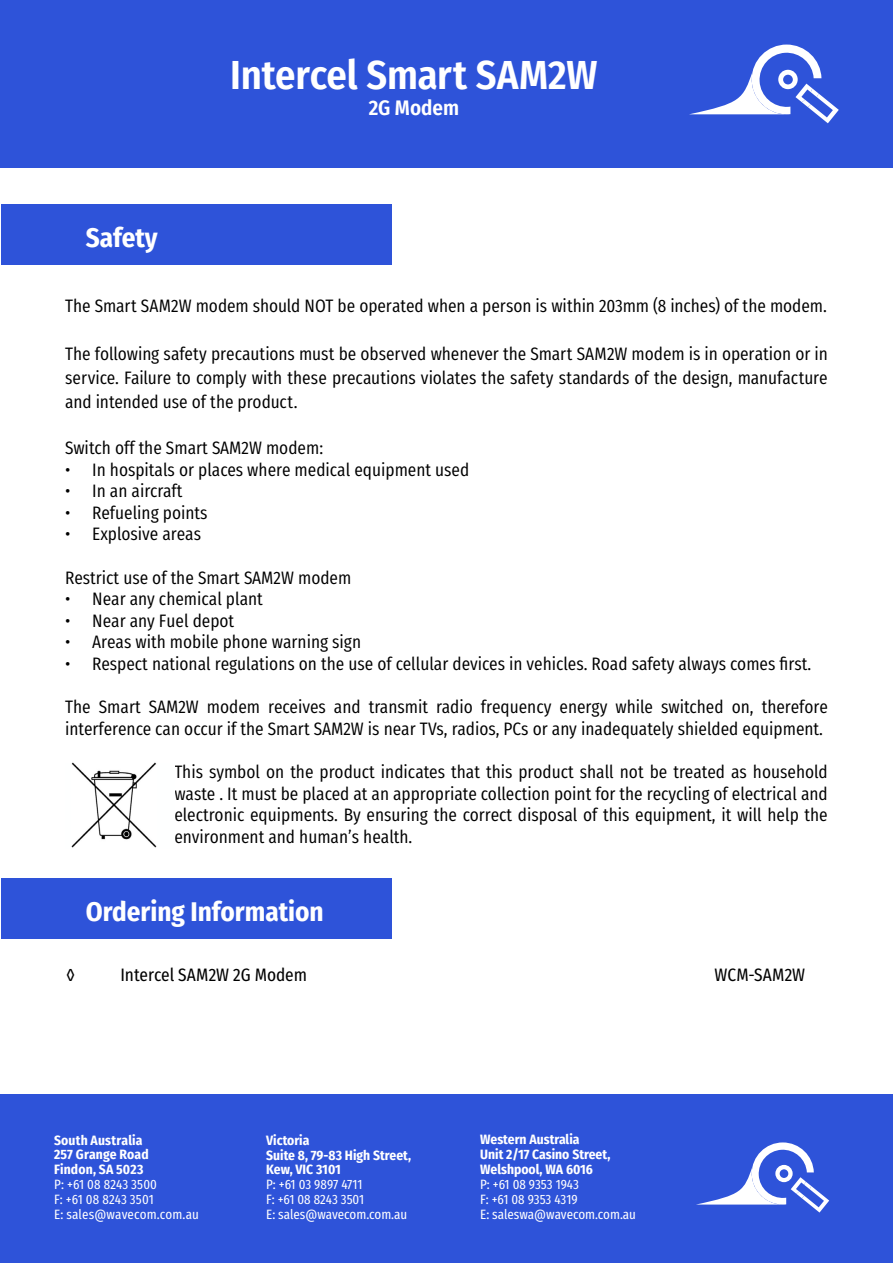
<style>
.page{position:relative;width:893px;height:1263px;background:#fff}
.page>*{position:absolute;margin:0;border:0;box-sizing:border-box;transform-origin:0 0}
.t1{font:600 40.5px "Fira Sans Condensed";letter-spacing:-.005em;color:#fff}
.t2{font:700 27px "Fira Sans Condensed";color:#fff}
.t3{font:600 21px "Fira Sans Condensed";letter-spacing:-.005em;color:#fff}
.t4{font:18px/21.6px "Fira Sans Condensed";color:#000;text-align:justify}
.t5{font:18px "Fira Sans Condensed";letter-spacing:-.005em;color:#000}
.t6{font:13.5px/14.9px "Fira Sans Condensed";color:#fff}
.t7{font:700 13.5px/14.9px "Fira Sans Condensed";color:#fff}
</style>
<div class="page">
<div style="left:0;top:1094px;width:893px;height:169px;background:#2e53d9"></div>
<div style="left:0;top:0;width:893px;height:168px;background:#2e53d9"></div>
<div style="left:1px;top:878px;width:391px;height:60px;background:#2e53d9"></div>
<div style="left:1px;top:204px;width:391px;height:60px;background:#2e53d9"></div>
<img style="left:71px;top:762px;width:86px;height:86px">
<svg style="left:689px;top:45px;width:150px;height:78px"></svg>
<svg style="left:696px;top:1142px;width:133px;height:70px"></svg>
<p class="t2" style="left:86px;top:215px;width:74px">Safety</p>
<p class="t1" style="left:230px;top:42px;width:369px">Intercel Smart SAM2W</p>
<p class="t3" style="left:369px;top:90px;width:92px">2G Modem</p>
<p class="t4" style="left:65px;top:293px;width:763px">The Smart SAM2W modem should NOT be operated when a person is within 203mm (8 inches) of the modem.</p>
<p class="t4" style="left:65px;top:340px;width:764px;line-height:24px">The following safety precautions must be observed whenever the Smart SAM2W modem is in operation or in service. Failure to comply with these precautions violates the safety standards of the design, manufacture and intended use of the product.</p>
<p class="t4" style="left:65px;top:435px;width:259px">Switch off the Smart SAM2W modem:</p>
<p class="t4" style="left:65px;top:456px;width:406px">• In hospitals or places where medical equipment used</p>
<p class="t4" style="left:65px;top:478px;width:119px">• In an aircraft</p>
<p class="t4" style="left:65px;top:500px;width:144px">• Refueling points</p>
<p class="t4" style="left:65px;top:521px;width:137px">• Explosive areas</p>
<p class="t4" style="left:65px;top:564px;width:288px">Restrict use of the Smart SAM2W modem</p>
<p class="t4" style="left:65px;top:586px;width:199px">• Near any chemical plant</p>
<p class="t4" style="left:65px;top:608px;width:171px">• Near any Fuel depot</p>
<p class="t4" style="left:65px;top:629px;width:297px">• Areas with mobile phone warning sign</p>
<p class="t4" style="left:65px;top:651px;width:747px">• Respect national regulations on the use of cellular devices in vehicles. Road safety always comes first.</p>
<p class="t4" style="left:65px;top:694px;width:764px">The Smart SAM2W modem receives and transmit radio frequency energy while switched on, therefore interference can occur if the Smart SAM2W is near TVs, radios, PCs or any inadequately shielded equipment.</p>
<p class="t4" style="left:174px;top:759px;width:655px">This symbol on the product indicates that this product shall not be treated as household waste . It must be placed at an appropriate collection point for the recycling of electrical and electronic equipments. By ensuring the correct disposal of this equipment, it will help the environment and human’s health.</p>
<p class="t2" style="left:86px;top:889px;width:239px">Ordering Information</p>
<p class="t5" style="left:67px;top:958px;width:10px">◊</p>
<p class="t5" style="left:121px;top:958px;width:188px">Intercel SAM2W 2G Modem</p>
<p class="t5" style="left:715px;top:958px;width:92px">WCM-SAM2W</p>
<p class="t7" style="left:54px;top:1131px;width:90px">South Australia</p>
<p class="t7" style="left:54px;top:1146px;width:96px">257 Grange Road<br>Findon, SA 5023</p>
<p class="t6" style="left:54px;top:1175px;width:147px">P: +61 08 8243 3500<br>F: +61 08 8243 3501<br>E: sales@wavecom.com.au</p>
<p class="t7" style="left:266px;top:1131px;width:45px">Victoria</p>
<p class="t7" style="left:266px;top:1146px;width:146px">Suite 8, 79-83 High Street,</p>
<p class="t7" style="left:266px;top:1161px;width:76px">Kew, VIC 3101</p>
<p class="t6" style="left:266px;top:1175px;width:98px">P: +61 03 9897 4711</p>
<p class="t6" style="left:266px;top:1190px;width:100px">F: +61 08 8243 3501</p>
<p class="t6" style="left:266px;top:1205px;width:143px">E: sales@wavecom.com.au</p>
<p class="t7" style="left:480px;top:1131px;width:101px">Western Australia</p>
<p class="t7" style="left:480px;top:1146px;width:132px">Unit 2/17 Casino Street,</p>
<p class="t7" style="left:480px;top:1161px;width:114px">Welshpool, WA 6016</p>
<p class="t6" style="left:480px;top:1175px;width:100px">P: +61 08 9353 1943</p>
<p class="t6" style="left:480px;top:1190px;width:99px">F: +61 08 9353 4319</p>
<p class="t6" style="left:480px;top:1205px;width:157px">E: saleswa@wavecom.com.au</p>
</div>
